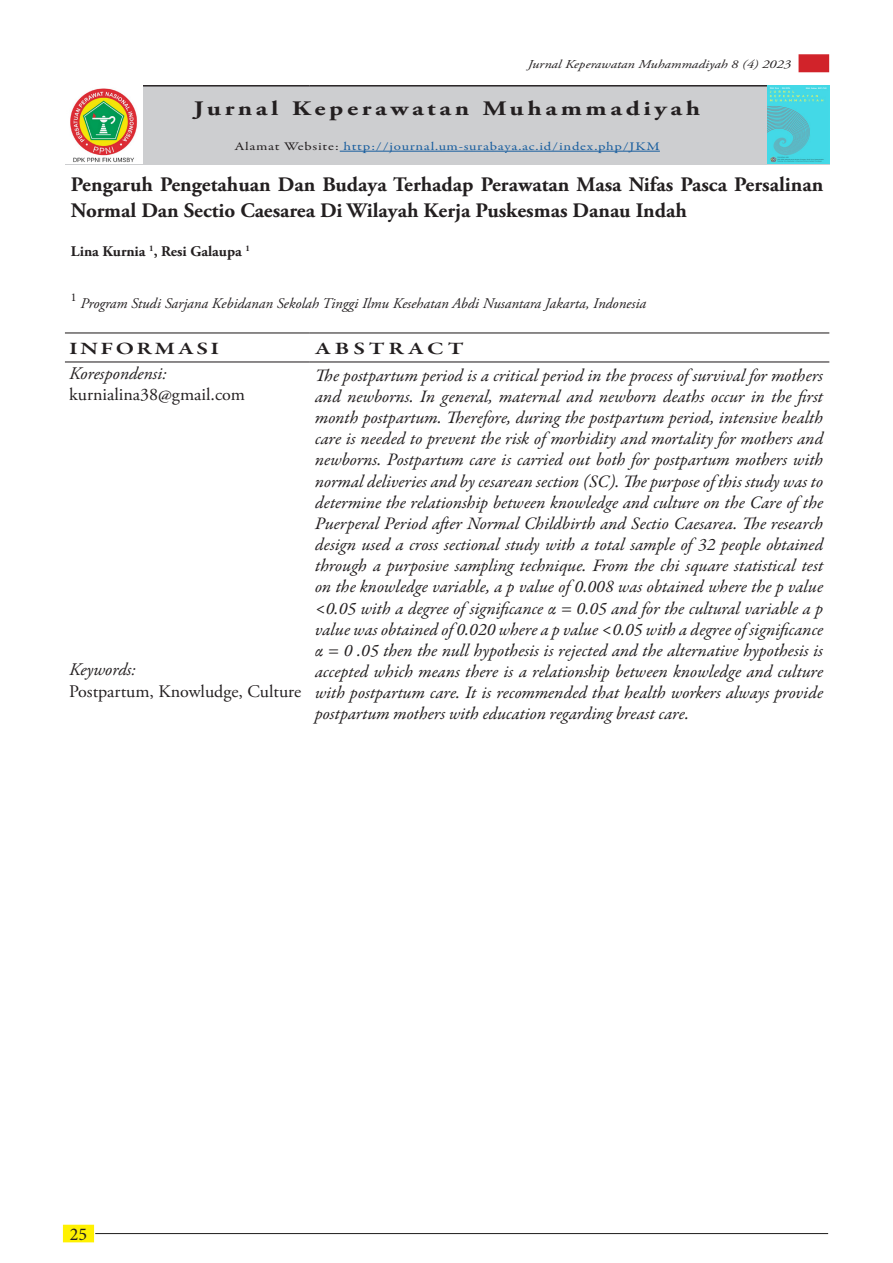
<style>
.page{position:relative;width:893px;height:1263px;background:#fff}
.page>*{position:absolute;margin:0;border:0;box-sizing:border-box;transform-origin:0 0}
.t1{font:700 20.55px/26.4px "Adobe Garamond Pro";color:#231f20}
.t2{font:700 20.55px "Adobe Garamond Pro";letter-spacing:.14em;color:#231f20;scale:1.28 1}
.t3{font:18px "Minion Pro";color:#231f20}
.t4{font:italic 17.7px/21.1px "Garamond Premr Pro";letter-spacing:-.005em;color:#231f20;text-align:justify}
.t5{font:17.7px "Adobe Garamond Pro";color:#231f20}
.t6{font:italic 17.7px "Adobe Garamond Pro";color:#231f20}
.t7{font:600 17.7px "Garamond Premr Pro";letter-spacing:.105em;color:#231f20;scale:1.33 1}
.t8{font:600 17.7px "Garamond Premr Pro";letter-spacing:.165em;color:#231f20;scale:1.33 1}
.t9{font:italic 14.7px "Adobe Garamond Pro";color:#231f20}
.t10{font:700 14.7px "Adobe Garamond Pro";color:#231f20}
.t11{font:italic 12px "Adobe Garamond Pro";color:#231f20;scale:1.2 1}
.t12{font:11.7px "Garamond Premr Pro";letter-spacing:.045em;color:#175d9e;scale:1.28 1}
.t13{font:11.7px "Minion Pro";color:#231f20}
.s1{color:#231f20}
</style>
<div class="page">
<div style="left:798px;top:54px;width:31px;height:18px;background:#d1232a;border:2px solid #d1232a"></div>
<div style="left:64px;top:1225px;width:29px;height:16px;background:#fff101"></div>
<div style="left:63px;top:1225px;width:31px;height:17px;border:2px solid #fff101"></div>
<hr style="left:95px;top:1233px;width:733px;height:1px;background:#2b2a29">
<div style="left:65px;top:86px;width:764px;height:79px;background:#cdced0"></div>
<hr style="left:65px;top:85px;width:244px;height:2px;background:#231f20">
<hr style="left:309px;top:85px;width:520px;height:2px;background:#231f20">
<hr style="left:65px;top:332px;width:244px;height:1px;background:#231f20">
<hr style="left:309px;top:332px;width:520px;height:1px;background:#231f20">
<hr style="left:65px;top:361px;width:244px;height:1px;background:#231f20">
<hr style="left:309px;top:361px;width:520px;height:1px;background:#231f20">
<hr style="left:340px;top:151px;width:320px;height:1px;background:#175d9e">
<img style="left:768px;top:85px;width:62px;height:79px">
<img style="left:65px;top:85px;width:78px;height:79px">
<p class="t11" style="left:528px;top:57px;width:221px">Jurnal Keperawatan Muhammadiyah 8 (4) 2023</p>
<p class="t2" style="left:194px;top:97px;width:397px">Jurnal Keperawatan Muhammadiyah</p>
<p class="t12" style="left:234px;top:139px;width:334px"><span class="s1">Alamat Website:</span> http://journal.um-surabaya.ac.id/index.php/JKM</p>
<p class="t1" style="left:71px;top:171px;width:754px">Pengaruh Pengetahuan Dan Budaya Terhadap Perawatan Masa Nifas Pasca Persalinan<br>Normal Dan Sectio Caesarea Di Wilayah Kerja Puskesmas Danau Indah</p>
<p class="t10" style="left:71px;top:243px;width:181px">Lina Kurnia <sup>1</sup>, Resi Galaupa <sup>1</sup></p>
<p class="t13" style="left:71px;top:289px;width:7px">1</p>
<p class="t9" style="left:80px;top:294px;width:567px">Program Studi Sarjana Kebidanan Sekolah Tinggi Ilmu Kesehatan Abdi Nusantara Jakarta, Indonesia</p>
<p class="t7" style="left:69px;top:338px;width:114px">INFORMASI</p>
<p class="t8" style="left:315px;top:338px;width:113px">ABSTRACT</p>
<p class="t6" style="left:69px;top:363px;width:99px">Korespondensi:</p>
<p class="t5" style="left:69px;top:384px;width:177px">kurnialina38@gmail.com</p>
<p class="t4" style="left:315px;top:365px;width:510px">The postpartum period is a critical period in the process of survival for mothers and newborns. In general, maternal and newborn deaths occur in the first month postpartum. Therefore, during the postpartum period, intensive health care is needed to prevent the risk of morbidity and mortality for mothers and newborns. Postpartum care is carried out both for postpartum mothers with normal deliveries and by cesarean section (SC). The purpose of this study was to determine the relationship between knowledge and culture on the Care of the Puerperal Period after Normal Childbirth and Sectio Caesarea. The research design used a cross sectional study with a total sample of 32 people obtained through a purposive sampling technique. From the chi square statistical test on the knowledge variable, a p value of 0.008 was obtained where the p value &lt;0.05 with a degree of significance α = 0.05 and for the cultural variable a p value was obtained of 0.020 where a p value &lt;0.05 with a degree of significance α = 0 .05 then the null hypothesis is rejected and the alternative hypothesis is accepted which means there is a relationship between knowledge and culture with postpartum care. It is recommended that health workers always provide postpartum mothers with education regarding breast care.</p>
<p class="t6" style="left:69px;top:659px;width:68px">Keywords:</p>
<p class="t5" style="left:69px;top:680px;width:233px">Postpartum, Knowludge, Culture</p>
<p class="t3" style="left:70px;top:1222px;width:19px">25</p>
</div>
